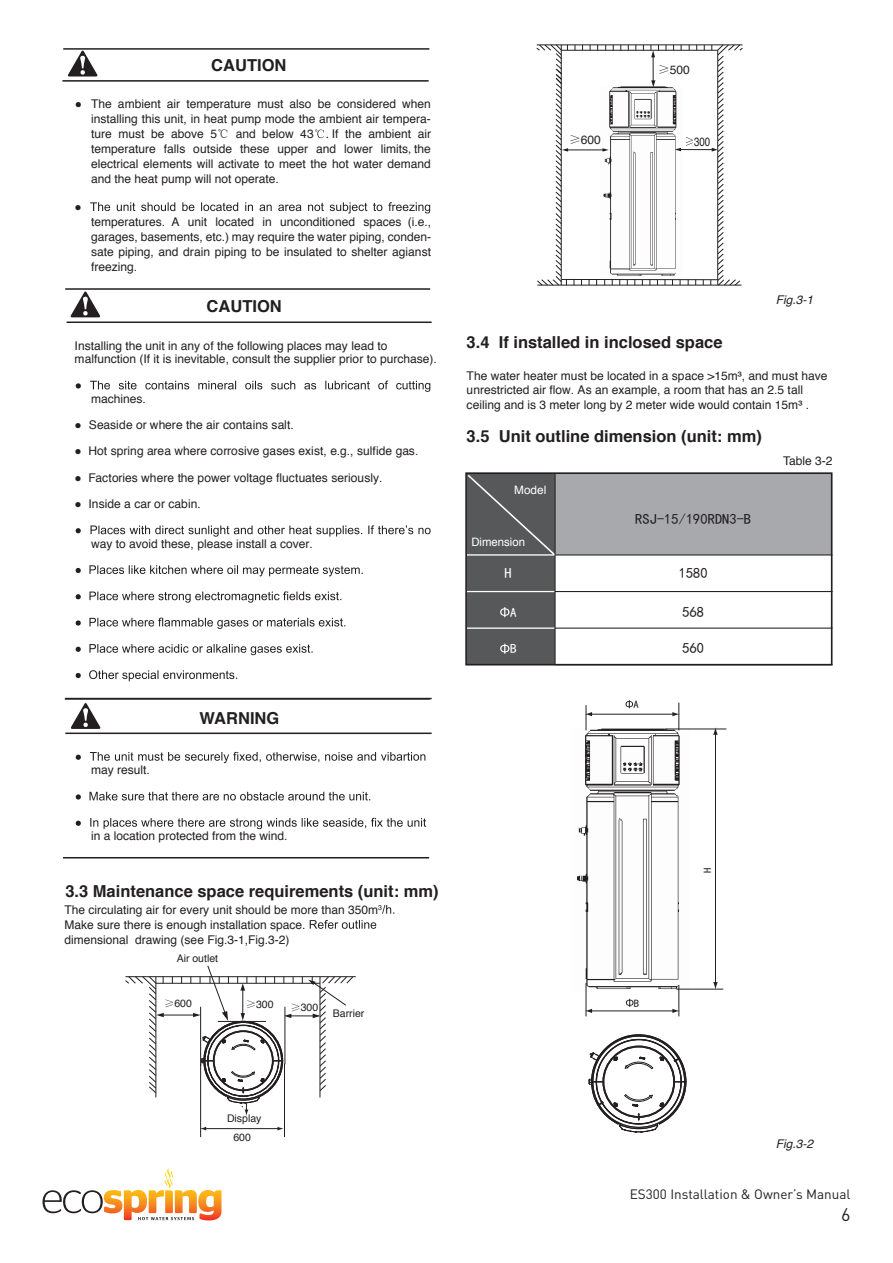
<style>
.page{position:relative;width:893px;height:1263px;background:#fff}
.page>*{position:absolute;margin:0;border:0;box-sizing:border-box;transform-origin:0 0}
.t1{font:18px "DIN Pro";color:#231f20}
.t2{font:700 16.5px "Helvetica";color:#231f20}
.t3{font:14.55px "Sim Hei";color:#231f20}
.t4{font:14.55px "Sim Hei";color:#fff}
.t5{font:13.5px "DIN Pro";color:#231f20}
.t6{font:13.05px "Sim Hei";color:#fff}
.t7{font:12px/15px "Helvetica";color:#231f20}
.t8{font:italic 12px "Helvetica";color:#231f20}
.t9{font:12px "Helvetica";color:#231f20;scale:.81 1}
.t10{font:12px "Arial";color:#231f20}
.t11{font:11.55px "Helvetica";color:#fff}
.t12{font:10.65px "Sim Hei";color:#231f20}
.t13{font:10.5px "Helvetica";color:#231f20}
.s1{font-family:"Arial"}
.s2{font-family:"Sim Sun"}
</style>
<div class="page">
<svg style="left:43px;top:1168px;width:178px;height:52px"></svg>
<svg style="left:589px;top:1034px;width:98px;height:99px"></svg>
<img style="left:577px;top:729px;width:112px;height:263px">
<svg style="left:626px;top:999px;width:7px;height:8px"></svg>
<hr style="left:715px;top:733px;width:1px;height:250px;background:#231f21">
<svg style="left:713px;top:982px;width:5px;height:7px"></svg>
<svg style="left:713px;top:727px;width:5px;height:8px"></svg>
<hr style="left:677px;top:989px;width:46px;height:1px;background:#231f21">
<hr style="left:665px;top:728px;width:61px;height:1px;background:#231f21">
<hr style="left:591px;top:1010px;width:83px;height:1px;background:#231f21">
<svg style="left:672px;top:1009px;width:8px;height:4px"></svg>
<svg style="left:585px;top:1009px;width:7px;height:4px"></svg>
<hr style="left:591px;top:714px;width:83px;height:1px;background:#231f21">
<hr style="left:586px;top:983px;width:1px;height:33px;background:#231f21">
<hr style="left:678px;top:985px;width:1px;height:31px;background:#231f21">
<svg style="left:625px;top:700px;width:8px;height:8px"></svg>
<svg style="left:585px;top:705px;width:7px;height:25px"></svg>
<svg style="left:672px;top:703px;width:8px;height:27px"></svg>
<div style="left:555px;top:474px;width:277px;height:81px;background:#a8a9ad"></div>
<div style="left:467px;top:474px;width:88px;height:190px;background:#57585a"></div>
<svg style="left:500px;top:607px;width:9px;height:10px"></svg>
<svg style="left:500px;top:644px;width:9px;height:10px"></svg>
<hr style="left:467px;top:591px;width:88px;height:1px;background:#fff">
<hr style="left:467px;top:627px;width:88px;height:2px;background:#fff">
<hr style="left:555px;top:554px;width:277px;height:1px;background:#231f20">
<hr style="left:555px;top:591px;width:277px;height:1px;background:#231f20">
<hr style="left:555px;top:628px;width:277px;height:1px;background:#231f20">
<svg style="left:468px;top:475px;width:89px;height:82px"></svg>
<hr style="left:555px;top:474px;width:1px;height:191px;background:#231f20">
<div style="left:465px;top:472px;width:367px;height:193px;border:2px solid #231f20"></div>
<img style="left:601px;top:86px;width:80px;height:190px">
<hr style="left:561px;top:50px;width:157px;height:1px;background:#231f20">
<hr style="left:562px;top:279px;width:156px;height:1px;background:#231f20">
<hr style="left:537px;top:45px;width:205px;height:1px;background:#231f20">
<hr style="left:537px;top:285px;width:204px;height:1px;background:#231f20">
<hr style="left:680px;top:149px;width:33px;height:1px;background:#231f20">
<svg style="left:703px;top:44px;width:40px;height:242px"></svg>
<svg style="left:602px;top:148px;width:7px;height:4px"></svg>
<hr style="left:567px;top:150px;width:39px;height:1px;background:#231f20">
<svg style="left:536px;top:44px;width:47px;height:242px"></svg>
<svg style="left:651px;top:45px;width:23px;height:42px"></svg>
<svg style="left:675px;top:137px;width:18px;height:14px"></svg>
<hr style="left:156px;top:983px;width:164px;height:1px;background:#231f20">
<hr style="left:156px;top:977px;width:1px;height:120px;background:#231f20">
<hr style="left:126px;top:976px;width:230px;height:1px;background:#231f20">
<hr style="left:162px;top:1015px;width:32px;height:1px;background:#231f20">
<svg style="left:125px;top:976px;width:48px;height:118px"></svg>
<hr style="left:205px;top:1128px;width:74px;height:1px;background:#231f20">
<svg style="left:201px;top:1127px;width:5px;height:3px"></svg>
<svg style="left:277px;top:1127px;width:7px;height:3px"></svg>
<hr style="left:284px;top:1063px;width:1px;height:74px;background:#231f20">
<hr style="left:200px;top:1063px;width:1px;height:74px;background:#231f20">
<svg style="left:190px;top:965px;width:164px;height:151px"></svg>
<svg style="left:315px;top:129px;width:13px;height:9px"></svg>
<svg style="left:90px;top:202px;width:340px;height:11px"></svg>
<hr style="left:62px;top:80px;width:367px;height:2px;background:#231f20">
<svg style="left:68px;top:50px;width:30px;height:26px"></svg>
<hr style="left:63px;top:48px;width:366px;height:2px;background:#231f20">
<hr style="left:65px;top:288px;width:365px;height:2px;background:#231f20">
<hr style="left:67px;top:321px;width:365px;height:2px;background:#231f20">
<svg style="left:70px;top:291px;width:30px;height:26px"></svg>
<hr style="left:65px;top:698px;width:365px;height:2px;background:#231f20">
<hr style="left:65px;top:698px;width:367px;height:1px;background:#231f20">
<hr style="left:65px;top:732px;width:367px;height:2px;background:#231f20">
<svg style="left:71px;top:703px;width:30px;height:26px"></svg>
<hr style="left:63px;top:857px;width:366px;height:1px;background:#231f20">
<svg style="left:76px;top:752px;width:349px;height:11px"></svg>
<svg style="left:76px;top:792px;width:294px;height:8px"></svg>
<svg style="left:76px;top:818px;width:350px;height:11px"></svg>
<svg style="left:76px;top:381px;width:354px;height:11px"></svg>
<svg style="left:76px;top:525px;width:355px;height:12px"></svg>
<svg style="left:76px;top:565px;width:287px;height:11px"></svg>
<svg style="left:76px;top:591px;width:265px;height:12px"></svg>
<svg style="left:76px;top:618px;width:269px;height:11px"></svg>
<svg style="left:76px;top:644px;width:237px;height:11px"></svg>
<svg style="left:76px;top:670px;width:161px;height:11px"></svg>
<svg style="left:382px;top:905px;width:12px;height:9px"></svg>
<svg style="left:310px;top:920px;width:66px;height:9px"></svg>
<h2 class="t2" style="left:211px;top:52px;width:77px">CAUTION</h2>
<p class="t7" style="left:91px;top:97px;width:341px;text-align:justify;text-indent:-16px"><span class="s1">●</span> The ambient air temperature must also be considered when installing this unit, in heat pump mode the ambient air tempera&shy;ture must be above 5<span class="s2">℃</span> and below 43</p>
<p class="t7" style="left:91px;top:127px;width:341px;text-align:justify;text-indent:241px">If the ambient air temperature falls outside these upper and lower limits<span class="s2">,</span>the electrical elements will activate to meet the hot water demand and the heat pump will not operate.</p>
<p class="t10" style="left:75px;top:199px;width:9px">●</p>
<p class="t7" style="left:91px;top:215px;width:341px;text-align:justify">temperatures. A unit located in unconditioned spaces (i.e., garages, basements, etc.) may require the water piping, conden&shy;sate piping, and drain piping to be insulated to shelter agianst freezing.</p>
<h2 class="t2" style="left:207px;top:293px;width:77px">CAUTION</h2>
<p class="t7" style="left:75px;top:339px;width:364px;line-height:13.5px">Installing the unit in any of the following places may lead to malfunction (If it is inevitable, consult the supplier prior to purchase).</p>
<p class="t7" style="left:91px;top:391px;width:56px">machines.</p>
<p class="t7" style="left:75px;top:418px;width:221px"><span class="s1">●</span> Seaside or where the air contains salt.</p>
<p class="t7" style="left:75px;top:444px;width:345px"><span class="s1">●</span> Hot spring area where corrosive gases exist, e.g., sulfide gas.</p>
<p class="t7" style="left:75px;top:470px;width:309px"><span class="s1">●</span> Factories where the power voltage fluctuates seriously.</p>
<p class="t7" style="left:75px;top:496px;width:128px"><span class="s1">●</span> Inside a car or cabin.</p>
<p class="t7" style="left:91px;top:536px;width:223px">way to avoid these, please install a cover.</p>
<p class="t7" style="left:91px;top:763px;width:60px">may result.</p>
<h2 class="t2" style="left:200px;top:704px;width:81px">WARNING</h2>
<p class="t7" style="left:91px;top:829px;width:198px">in a location protected from the wind.</p>
<h2 class="t2" style="left:65px;top:878px;width:375px">3.3 Maintenance space requirements (unit: mm)</h2>
<p class="t7" style="left:65px;top:902px;width:319px">The circulating air for every unit should be more than 350m<sup>3<br></sup>Make sure there is enough installation space.<br>dimensional drawing (see Fig.3-1,Fig.3-2)</p>
<p class="t13" style="left:177px;top:950px;width:43px">Air outlet</p>
<p class="t13" style="left:174px;top:995px;width:19px">600</p>
<p class="t13" style="left:256px;top:996px;width:19px">300</p>
<p class="t13" style="left:301px;top:999px;width:19px">300</p>
<p class="t13" style="left:333px;top:1005px;width:33px">Barrier</p>
<p class="t7" style="left:581px;top:133px;width:22px">600</p>
<p class="t7" style="left:670px;top:62px;width:22px">500</p>
<p class="t9" style="left:694px;top:132px;width:21px">300</p>
<p class="t8" style="left:776px;top:291px;width:39px">Fig.3-1</p>
<h2 class="t2" style="left:467px;top:329px;width:257px">3.4 If installed in inclosed space</h2>
<p class="t7" style="left:467px;top:369px;width:362px;line-height:14.4px">The water heater must be located in a space &gt;15m³, and must have unrestricted air flow. As an example, a room that has an 2.5 tall ceiling and is 3 meter long by 2 meter wide would contain 15m³ .</p>
<h2 class="t2" style="left:467px;top:423px;width:297px">3.5 Unit outline dimension (unit: mm)</h2>
<p class="t11" style="left:514px;top:481px;width:34px">Model</p>
<p class="t11" style="left:471px;top:533px;width:55px">Dimension</p>
<p class="t3" style="left:635px;top:512px;width:117px">RSJ-15/190RDN3-B</p>
<p class="t4" style="left:504px;top:566px;width:9px">H</p>
<p class="t3" style="left:679px;top:566px;width:30px">1580</p>
<p class="t6" style="left:510px;top:606px;width:8px">A</p>
<p class="t3" style="left:682px;top:604px;width:23px">568</p>
<p class="t6" style="left:510px;top:642px;width:8px">B</p>
<p class="t3" style="left:682px;top:641px;width:23px">560</p>
<p class="t12" style="left:633px;top:699px;width:7px">A</p>
<p class="t7" style="left:783px;top:453px;width:51px">Table 3-2</p>
<p class="t12" style="left:634px;top:997px;width:7px">B</p>
<p class="t12" style="left:702px;top:873px;width:7px;rotate:-90deg">H</p>
<p class="t13" style="left:227px;top:1110px;width:36px">Display</p>
<p class="t13" style="left:233px;top:1130px;width:19px">600</p>
<p class="t8" style="left:776px;top:1134px;width:39px">Fig.3-2</p>
<p class="t5" style="left:630px;top:1185px;width:222px">ES300 Installation &amp; Owner’s Manual</p>
<h1 class="t1" style="left:841px;top:1202px;width:11px">6</h1>
</div>
